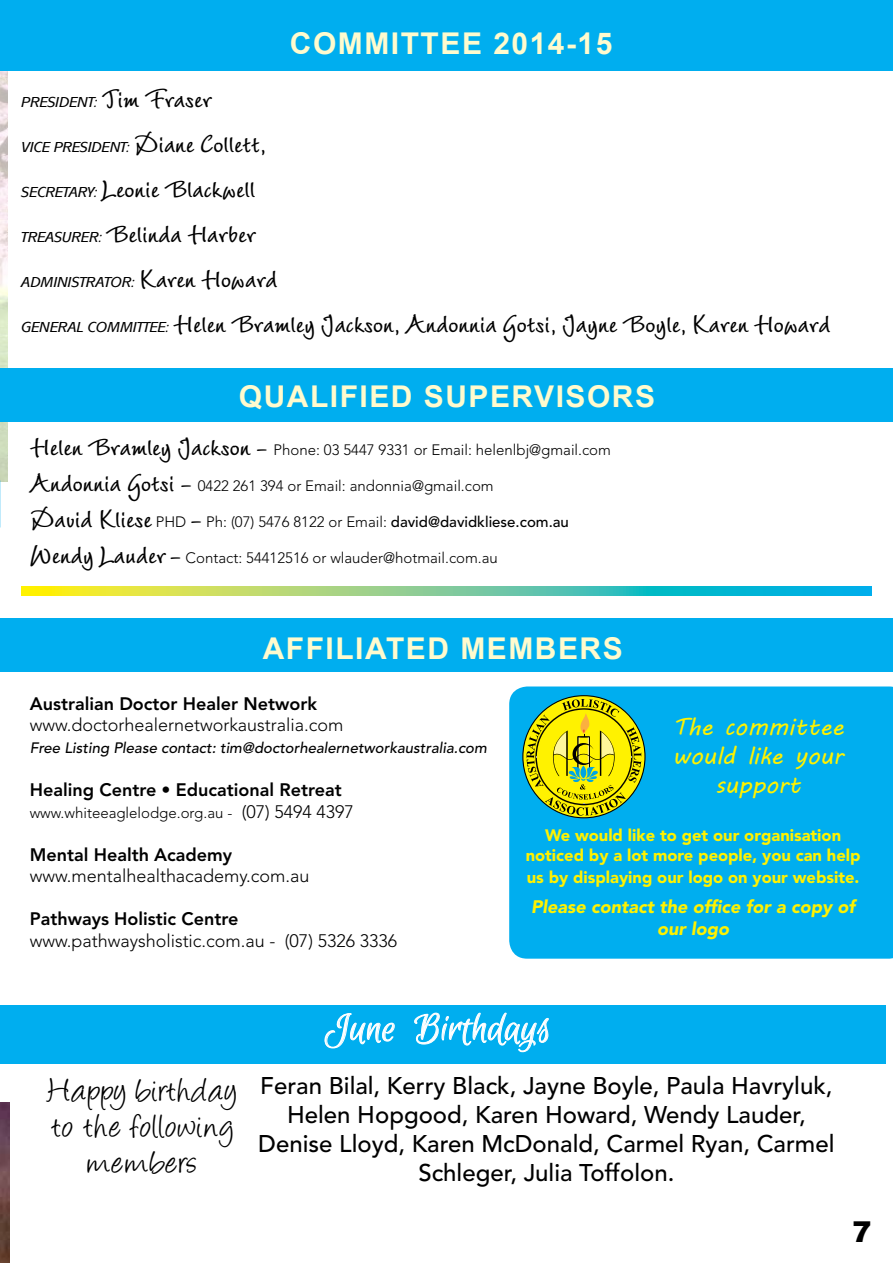
<style>
.page{position:relative;width:893px;height:1263px;background:#fff}
.page>*{position:absolute;margin:0;border:0;box-sizing:border-box;transform-origin:0 0}
.t1{font:43.5px "Euphoria Script";color:#fff}
.t2{font:37.5px/36px "Angelina";letter-spacing:.04em;color:#000;text-align:center}
.t3{font:700 30px/45px "LT Wiesbaden Swing";color:#000}
.t4{font:700 30px "Arial";letter-spacing:.05em;color:#fffbce}
.t5{font:30px "Akzidenz Grotesk BQ Super";color:#000}
.t6{font:500 24px/28.8px "Avenir LT Std";color:#000;text-align:center}
.t7{font:24px/28.8px "MV Boli";color:#fff200;text-align:center}
.t8{font:300 18px "Avenir LT Std";color:#000}
.t9{font:800 18px "Avenir LT Std";color:#000}
.t10{font:italic 900 18px/21.6px "Avenir LT Std";color:#fff200;text-align:center}
.t11{font:900 16.5px/19.8px "Avenir LT Std";color:#fff200;text-align:center}
.t12{font:300 15px "Avenir LT Std";color:#000}
.t13{font:italic 15px "Mixage Md ITC";color:#000}
.t14{font:italic 500 15px "Avenir LT Std";color:#000}
.s1{font-family:"LT Wiesbaden Swing";font-weight:700;font-style:normal;font-size:30px}
.s2{font-family:"Mixage Md ITC";font-weight:400;font-style:italic;font-size:15px}
.s3{font-family:"LT Wiesbaden Swing";font-weight:700;font-size:30px}
.s4{font-weight:500}
.s5{font-size:18px}
</style>
<div class="page">
<img style="left:0;top:71px;width:8px;height:410px">
<img style="left:0;top:1102px;width:9px;height:161px">
<div style="left:0;top:0;width:893px;height:71px;background:#00aeef"></div>
<div style="left:509px;top:686px;width:384px;height:273px;background:#00aeef"></div>
<div style="left:0;top:618px;width:893px;height:54px;background:#00aeef"></div>
<svg style="left:21px;top:587px;width:851px;height:9px;background:#77cc91"></svg>
<svg style="left:522px;top:695px;width:123px;height:123px;background:#a0c03c"></svg>
<div style="left:0;top:368px;width:893px;height:54px;background:#00aeef"></div>
<div style="left:0;top:1005px;width:885px;height:59px;background:#00aeef"></div>
<svg style="left:324px;top:1013px;width:71px;height:35px"></svg>
<svg style="left:414px;top:1012px;width:135px;height:40px"></svg>
<h3 class="t4" style="left:290px;top:23px;width:324px">COMMITTEE 2014-15</h3>
<p class="t13" style="left:21px;top:94px;width:192px">PRESIDENT: <span class="s1">Tim Fraser</span></p>
<p class="t13" style="left:21px;top:139px;width:247px">VICE PRESIDENT: <span class="s1">Diane Collett,</span></p>
<h3 class="t3" style="left:21px;top:166px;width:236px"><span class="s2">SECRETARY:</span> Leonie Blackwell<br><span class="s2">TREASURER:</span> Belinda Harber</h3>
<p class="t13" style="left:21px;top:274px;width:258px">ADMINISTRATOR: <span class="s1">Karen Howard</span></p>
<h3 class="t3" style="left:21px;top:301px;width:811px"><span class="s2">GENERAL COMMITTEE:</span> Helen Bramley Jackson, Andonnia Gotsi, Jayne Boyle, Karen Howard</h3>
<h3 class="t4" style="left:239px;top:377px;width:418px">QUALIFIED SUPERVISORS</h3>
<p class="t12" style="left:30px;top:441px;width:583px"><span class="s3">Helen Bramley Jackson -</span> Phone: 03 5447 9331 or Email: helenlbj@gmail.com</p>
<p class="t12" style="left:30px;top:477px;width:465px"><span class="s3">Andonnia Gotsi -</span> 0422 261 394 or Email: andonnia@gmail.com</p>
<p class="t12" style="left:30px;top:513px;width:541px"><span class="s3">David Kliese</span> PHD <span class="s3">-</span> Ph: (07) 5476 8122 or Email: <span class="s4">david@davidkliese.com.au</span></p>
<p class="t12" style="left:30px;top:549px;width:470px"><span class="s3">Wendy Lauder -</span> Contact: 54412516 or wlauder@hotmail.com.au</p>
<h3 class="t4" style="left:263px;top:629px;width:361px">AFFILIATED MEMBERS</h3>
<p class="t9" style="left:30px;top:693px;width:289px">Australian Doctor Healer Network</p>
<p class="t8" style="left:30px;top:714px;width:315px">www.doctorhealernetworkaustralia.com</p>
<p class="t14" style="left:30px;top:739px;width:459px">Free Listing Please contact: tim@doctorhealernetworkaustralia.com</p>
<p class="t9" style="left:30px;top:779px;width:314px">Healing Centre • Educational Retreat</p>
<p class="t12" style="left:30px;top:803px;width:326px">www.whiteeaglelodge.org.au - <span class="s5">(07) 5494 4397</span></p>
<p class="t9" style="left:30px;top:844px;width:204px">Mental Health Academy</p>
<p class="t8" style="left:30px;top:865px;width:281px">www.mentalhealthacademy.com.au</p>
<p class="t9" style="left:30px;top:908px;width:210px">Pathways Holistic Centre</p>
<p class="t8" style="left:30px;top:930px;width:369px">www.pathwaysholistic.com.au - (07) 5326 3336</p>
<h3 class="t7" style="left:672px;top:712px;width:173px">The committee would like your support</h3>
<p class="t11" style="left:526px;top:826px;width:336px">We would like to get our organisation noticed by a lot more people, you can help</p>
<p class="t11" style="left:527px;top:867px;width:334px">us by displaying our logo on your website.</p>
<p class="t10" style="left:531px;top:896px;width:325px">Please contact the office for a copy of our logo</p>
<h2 class="t2" style="left:48px;top:1076px;width:191px">Happy birthday to the following members</h2>
<h1 class="t1" style="left:325px;top:1005px;width:228px">June Birthdays</h1>
<h3 class="t6" style="left:258px;top:1072px;width:578px">Feran Bilal, Kerry Black, Jayne Boyle, Paula Havryluk, Helen Hopgood, Karen Howard, Wendy Lauder, Denise Lloyd, Karen McDonald, Carmel Ryan, Carmel Schleger, Julia Toffolon.</h3>
<h3 class="t5" style="left:852px;top:1214px;width:21px">7</h3>
</div>
